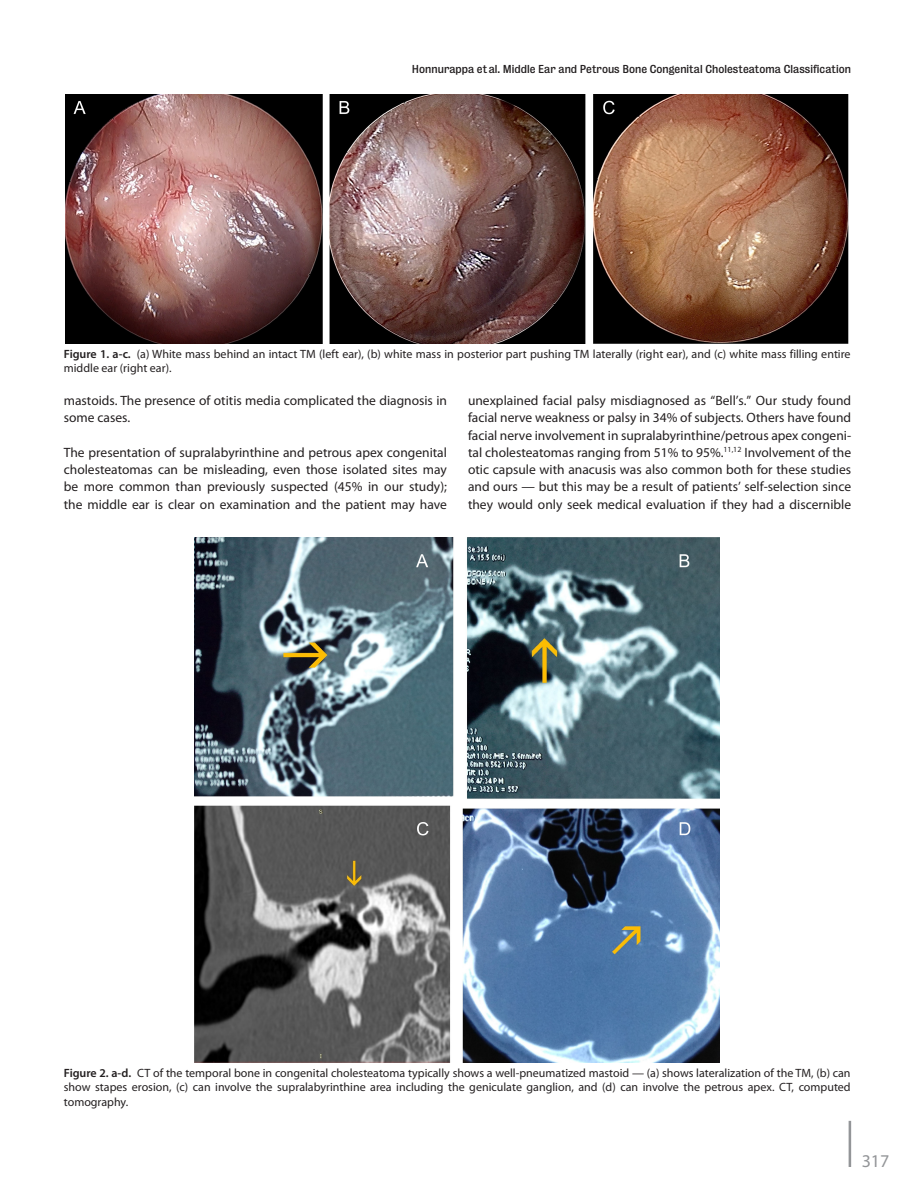
<style>
.page{position:relative;width:915px;height:1191px;background:#fff}
.page>*{position:absolute;margin:0;border:0;box-sizing:border-box;transform-origin:0 0}
.t1{font:18px "Myriad Pro";color:#939598}
.t2{font:13.5px/17.2px "Myriad Pro";color:#231f20;text-align:justify}
.t3{font:12px/14.4px "Myriad Pro";color:#231f20}
.t4{font:10.5px "Bureau Grotesque Five Three";color:#231f20}
.s1{font-weight:600}
</style>
<div class="page">
<hr style="left:848px;top:1120px;width:2px;height:47px;background:#939598">
<img style="left:66px;top:95px;width:782px;height:249px">
<img style="left:195px;top:538px;width:524px;height:524px">
<p class="t4" style="left:412px;top:62px;width:440px">Honnurappa et al. Middle Ear and Petrous Bone Congenital Cholesteatoma Classification</p>
<p class="t3" style="left:64px;top:347px;width:788px"><span class="s1">Figure 1. a-c.</span> (a) White mass behind an intact TM (left ear), (b) white mass in posterior part pushing TM laterally (right ear), and (c) white mass filling entire middle ear (right ear).</p>
<p class="t2" style="left:64px;top:392px;width:384px">mastoids. The presence of otitis media complicated the diagnosis in some cases.</p>
<p class="t2" style="left:64px;top:443px;width:384px">The presentation of supralabyrinthine and petrous apex congenital cholesteatomas can be misleading, even those isolated sites may be more common than previously suspected (45% in our study); the middle ear is clear on examination and the patient may have</p>
<p class="t2" style="left:468px;top:392px;width:384px">unexplained facial palsy misdiagnosed as “Bell’s.” Our study found facial nerve weakness or palsy in 34% of subjects. Others have found facial nerve involvement in supralabyrinthine/petrous apex congeni&shy;tal cholesteatomas ranging from 51% to 95%.<sup>11,12</sup> Involvement of the otic capsule with anacusis was also common both for these studies and ours — but this may be a result of patients’ self-selection since they would only seek medical evaluation if they had a discernible</p>
<p class="t3" style="left:64px;top:1065px;width:788px;text-align:justify"><span class="s1">Figure 2. a-d.</span> CT of the temporal bone in congenital cholesteatoma typically shows a well-pneumatized mastoid — (a) shows lateralization of the TM, (b) can show stapes erosion, (c) can involve the supralabyrinthine area including the geniculate ganglion, and (d) can involve the petrous apex. CT, computed tomography.</p>
<h1 class="t1" style="left:861px;top:1149px;width:29px">317</h1>
</div>
